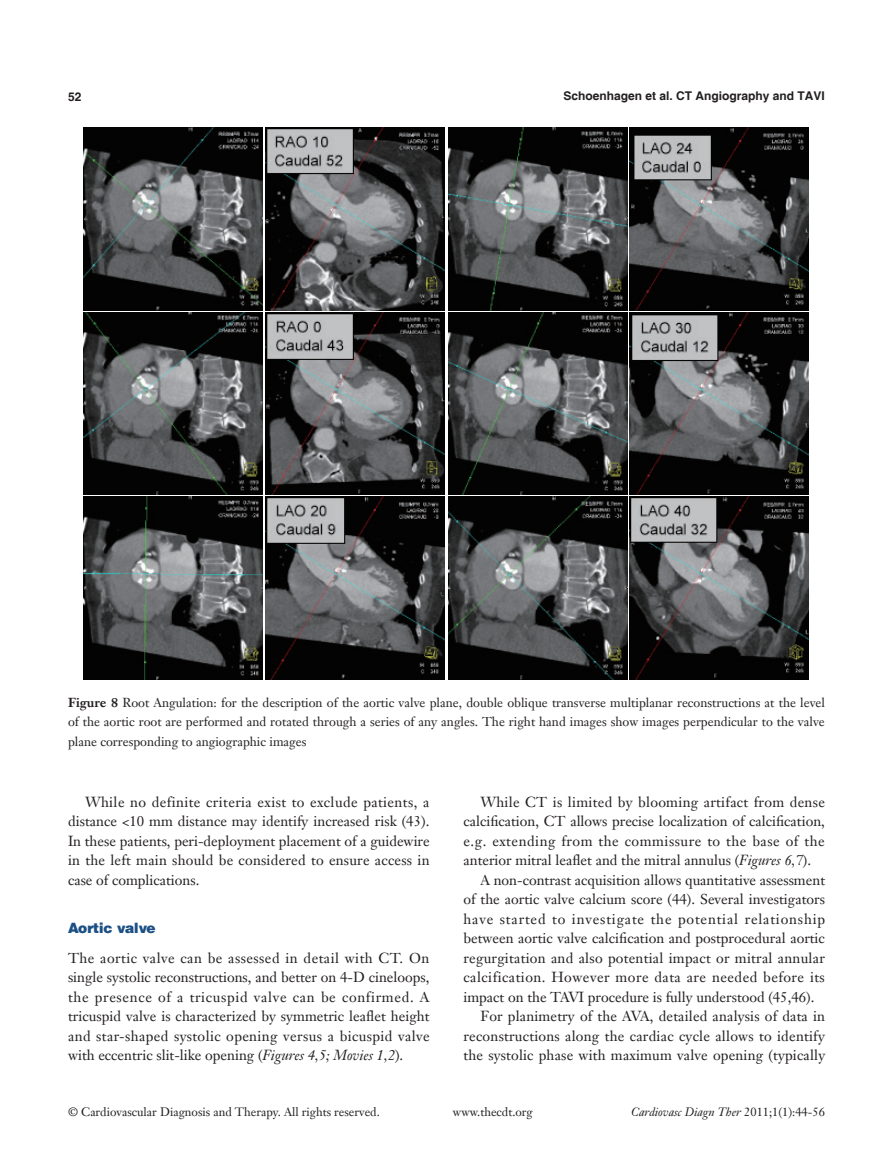
<style>
.page{position:relative;width:893px;height:1170px;background:#fff}
.page>*{position:absolute;margin:0;border:0;box-sizing:border-box;transform-origin:0 0}
.t1{font:14.25px/19.5px "Janson Text LT";letter-spacing:.01em;color:#231f20;text-align:justify}
.t2{font:14.25px "Janson Text LT";letter-spacing:.035em;color:#231f20}
.t3{font:14.25px "Janson Text LT";letter-spacing:.055em;color:#231f20}
.t4{font:900 14.25px "Helvetica";color:#1c5085}
.t5{font:12.75px/19.5px "Janson Text LT";color:#231f20;text-align:justify}
.t6{font:12px "Janson Text LT";color:#231f20}
.t7{font:700 12px "Helvetica";color:#231f20}
.t8{font:italic 12px "Janson Text LT";color:#231f20}
.s1{font-weight:700}
.s2{font-style:italic}
.s3{font-style:normal}
</style>
<div class="page">
<img style="left:84px;top:128px;width:179px;height:182px">
<img style="left:265px;top:128px;width:179px;height:182px">
<img style="left:448px;top:128px;width:179px;height:182px">
<img style="left:629px;top:128px;width:179px;height:182px">
<img style="left:84px;top:312px;width:179px;height:182px">
<img style="left:265px;top:312px;width:179px;height:182px">
<img style="left:448px;top:312px;width:179px;height:182px">
<img style="left:629px;top:312px;width:179px;height:182px">
<img style="left:84px;top:497px;width:179px;height:182px">
<img style="left:265px;top:497px;width:179px;height:182px">
<img style="left:448px;top:497px;width:179px;height:182px">
<img style="left:629px;top:497px;width:179px;height:182px">
<p class="t7" style="left:68px;top:89px;width:15px">52</p>
<p class="t7" style="left:564px;top:88px;width:263px">Schoenhagen et al. CT Angiography and TAVI</p>
<p class="t5" style="left:68px;top:692px;width:758px"><span class="s1">Figure 8</span> Root Angulation: for the description of the aortic valve plane, double oblique transverse multiplanar reconstructions at the level of the aortic root are performed and rotated through a series of any angles. The right hand images show images perpendicular to the valve plane corresponding to angiographic images</p>
<p class="t1" style="left:68px;top:791px;width:363px;text-indent:17px">While no definite criteria exist to exclude patients, a distance &lt;10 mm distance may identify increased risk (43).<br>In these patients, peri-deployment placement of a guidewire in the left main should be considered to ensure access in case of complications.</p>
<p class="t4" style="left:68px;top:918px;width:89px">Aortic valve</p>
<p class="t1" style="left:68px;top:947px;width:363px">The aortic valve can be assessed in detail with CT. On single systolic reconstructions, and better on 4-D cineloops, the presence of a tricuspid valve can be confirmed. A tricuspid valve is characterized by symmetric leaflet height and star-shaped systolic opening versus a bicuspid valve with eccentric slit-like opening (<span class="s2">Figures 4,5; Movies 1,2</span>).</p>
<p class="t1" style="left:480px;top:791px;width:346px">While CT is limited by blooming artifact from dense</p>
<p class="t1" style="left:463px;top:811px;width:363px">calcification, CT allows precise localization of calcification,</p>
<p class="t2" style="left:463px;top:831px;width:363px">e.g. extending from the commissure to the base of the</p>
<p class="t1" style="left:463px;top:850px;width:349px">anterior mitral leaflet and the mitral annulus (<span class="s2">Figures 6,7</span>).</p>
<p class="t1" style="left:480px;top:869px;width:346px">A non-contrast acquisition allows quantitative assessment</p>
<p class="t1" style="left:463px;top:889px;width:363px">of the aortic valve calcium score (44). Several investigators</p>
<p class="t3" style="left:463px;top:909px;width:363px">have started to investigate the potential relationship</p>
<p class="t1" style="left:463px;top:928px;width:363px">between aortic valve calcification and postprocedural aortic</p>
<p class="t1" style="left:463px;top:947px;width:363px">regurgitation and also potential impact or mitral annular</p>
<p class="t2" style="left:463px;top:967px;width:363px">calcification. However more data are needed before its</p>
<p class="t1" style="left:463px;top:986px;width:352px">impact on the TAVI procedure is fully understood (45,46).</p>
<p class="t1" style="left:480px;top:1006px;width:346px">For planimetry of the AVA, detailed analysis of data in</p>
<p class="t1" style="left:463px;top:1025px;width:363px">reconstructions along the cardiac cycle allows to identify</p>
<p class="t1" style="left:463px;top:1045px;width:363px">the systolic phase with maximum valve opening (typically</p>
<p class="t6" style="left:68px;top:1104px;width:313px">© Cardiovascular Diagnosis and Therapy. All rights reserved.</p>
<p class="t6" style="left:453px;top:1104px;width:81px">www.thecdt.org</p>
<p class="t8" style="left:631px;top:1104px;width:195px">Cardiovasc Diagn Ther <span class="s3">2011;1(1):44-56</span></p>
</div>
